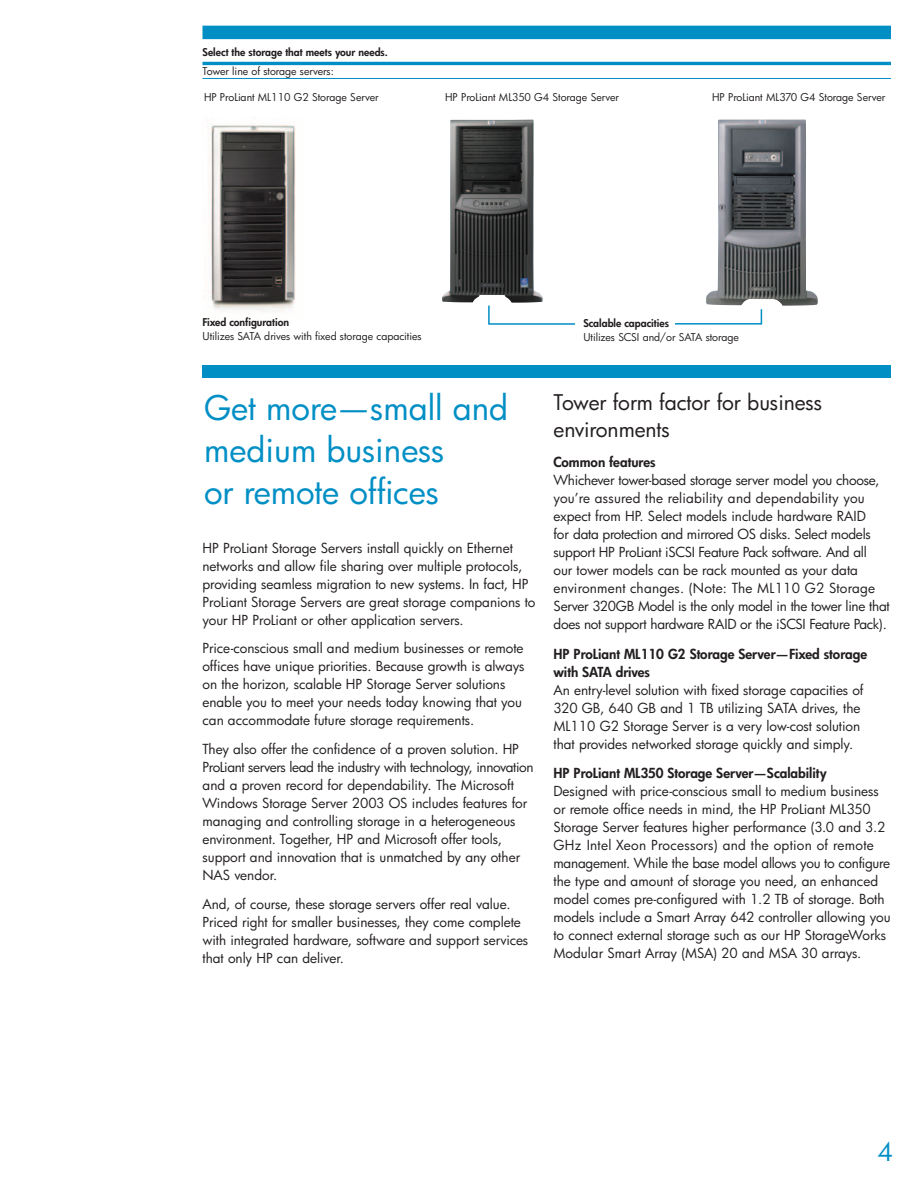
<style>
.page{position:relative;width:918px;height:1188px;background:#fff}
.page>*{position:absolute;margin:0;border:0;box-sizing:border-box;transform-origin:0 0}
.t1{font:33px/42px "Futura";color:#008fc5}
.t2{font:25.5px "Futura";color:#008fc5}
.t3{font:21px/27px "Futura";letter-spacing:-.005em;color:#231f20}
.t4{font:13.5px/18px "Futura";color:#231f20}
.t5{font:13.5px/18px "Futura";letter-spacing:-.02em;color:#231f20}
.t6{font:800 13.5px/18px "Futura";color:#231f20}
.t7{font:10.5px "Futura";letter-spacing:-.005em;color:#231f20}
.t8{font:800 10.5px "Futura";color:#231f20}
</style>
<div class="page">
<div style="left:202px;top:366px;width:689px;height:12px;background:#008fc5"></div>
<hr style="left:202px;top:62px;width:689px;height:3px;background:#008fc5">
<hr style="left:202px;top:78px;width:689px;height:1px;background:#008fc5">
<div style="left:202px;top:26px;width:689px;height:13px;background:#008fc5"></div>
<img style="left:209px;top:125px;width:87px;height:187px">
<img style="left:442px;top:120px;width:101px;height:183px">
<img style="left:706px;top:119px;width:112px;height:187px">
<svg style="left:488px;top:305px;width:87px;height:20px"></svg>
<svg style="left:675px;top:309px;width:88px;height:16px"></svg>
<p class="t8" style="left:202px;top:47px;width:187px">Select the storage that meets your needs.</p>
<p class="t7" style="left:202px;top:67px;width:133px">Tower line of storage servers:</p>
<p class="t7" style="left:204px;top:92px;width:176px">HP ProLiant ML110 G2 Storage Server</p>
<p class="t7" style="left:445px;top:92px;width:176px">HP ProLiant ML350 G4 Storage Server</p>
<p class="t7" style="left:712px;top:92px;width:175px">HP ProLiant ML370 G4 Storage Server</p>
<p class="t8" style="left:202px;top:318px;width:88px">Fixed configuration</p>
<p class="t7" style="left:202px;top:331px;width:221px">Utilizes SATA drives with fixed storage capacities</p>
<p class="t8" style="left:583px;top:318px;width:87px">Scalable capacities</p>
<p class="t7" style="left:583px;top:332px;width:157px">Utilizes SCSI and/or SATA storage</p>
<h1 class="t1" style="left:204px;top:390px;width:306px">Get more—small and medium business<br>or remote offices</h1>
<p class="t4" style="left:202px;top:540px;width:334px">HP ProLiant Storage Servers install quickly on Ethernet networks and allow file sharing over multiple protocols, providing seamless migration to new systems. In fact, HP ProLiant Storage Servers are great storage companions to your HP ProLiant or other application servers.</p>
<p class="t4" style="left:202px;top:641px;width:323px">Price-conscious small and medium businesses or remote offices have unique priorities. Because growth is always on the horizon, scalable HP Storage Server solutions enable you to meet your needs today knowing that you can accommodate future storage requirements.</p>
<p class="t4" style="left:202px;top:741px;width:332px">They also offer the confidence of a proven solution. HP ProLiant servers lead the industry with technology, innovation and a proven record for dependability. The Microsoft Windows Storage Server 2003 OS includes features for managing and controlling storage in a heterogeneous environment. Together, HP and Microsoft offer tools, support and innovation that is unmatched by any other NAS vendor.</p>
<p class="t4" style="left:202px;top:896px;width:327px">And, of course, these storage servers offer real value.<br>Priced right for smaller businesses, they come complete with integrated hardware, software and support services that only HP can deliver.</p>
<h3 class="t3" style="left:554px;top:390px;width:270px">Tower form factor for business environments</h3>
<p class="t6" style="left:554px;top:454px;width:104px">Common features</p>
<p class="t5" style="left:554px;top:472px;width:338px">Whichever tower-based storage server model you choose, you’re assured the reliability and dependability you expect from HP. Select models include hardware RAID<br>for data protection and mirrored OS disks. Select models support HP ProLiant iSCSI Feature Pack software. And all<br>our tower models can be rack mounted as your data environment changes. (Note: The ML110 G2 Storage Server 320GB Model is the only model in the tower line that does not support hardware RAID or the iSCSI Feature Pack).</p>
<p class="t6" style="left:554px;top:646px;width:315px">HP ProLiant ML110 G2 Storage Server—Fixed storage with SATA drives</p>
<p class="t4" style="left:554px;top:682px;width:312px">An entry-level solution with fixed storage capacities of 320 GB, 640 GB and 1 TB utilizing SATA drives, the ML110 G2 Storage Server is a very low-cost solution that provides networked storage quickly and simply.</p>
<p class="t6" style="left:554px;top:766px;width:275px">HP ProLiant ML350 Storage Server—Scalability</p>
<p class="t4" style="left:554px;top:784px;width:339px">Designed with price-conscious small to medium business or remote office needs in mind, the HP ProLiant ML350<br>Storage Server features higher performance (3.0 and 3.2<br>GHz Intel Xeon Processors) and the option of remote management. While the base model allows you to configure the type and amount of storage you need, an enhanced model comes pre-configured with 1.2 TB of storage. Both models include a Smart Array 642 controller allowing you to connect external storage such as our HP StorageWorks Modular Smart Array (MSA) 20 and MSA 30 arrays.</p>
<h2 class="t2" style="left:878px;top:1140px;width:17px">4</h2>
</div>
